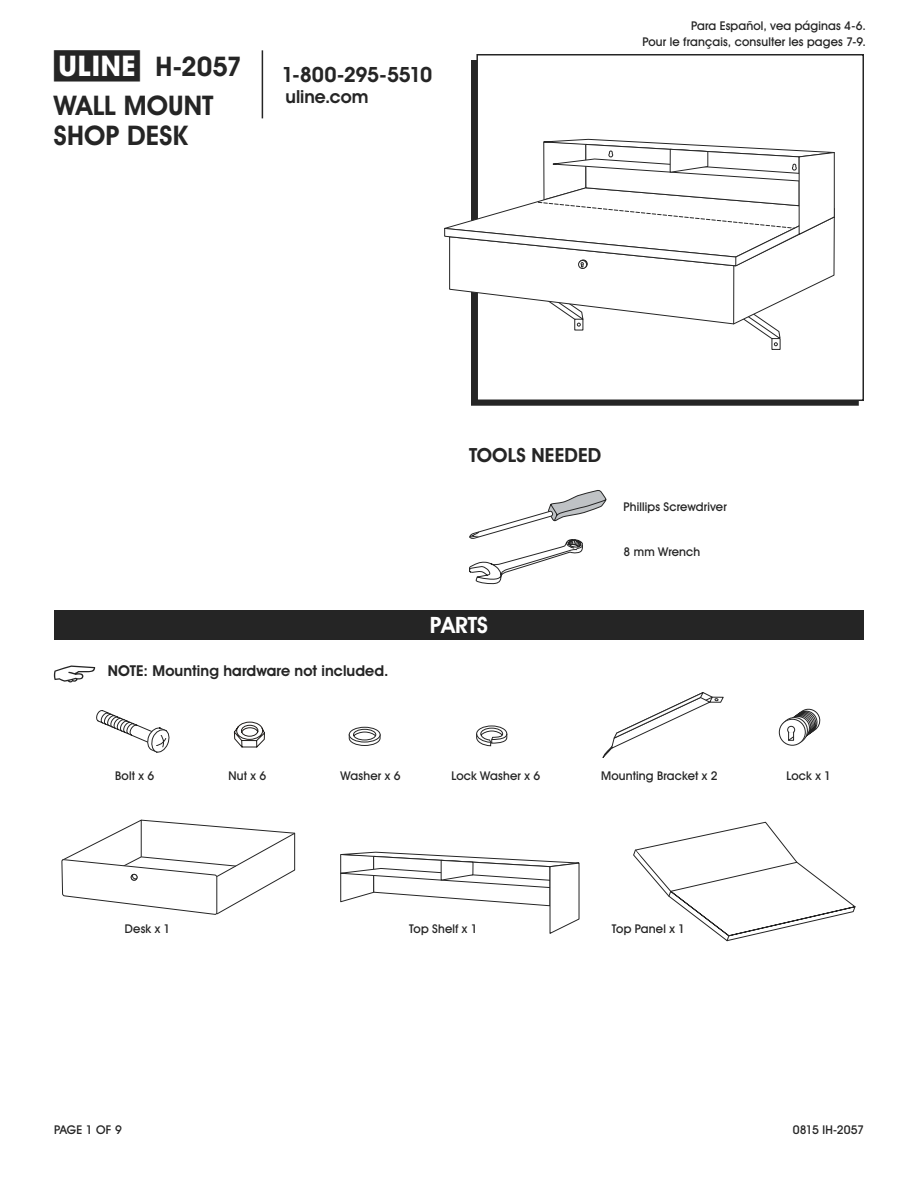
<style>
.page{position:relative;width:918px;height:1188px;background:#fff}
.page>*{position:absolute;margin:0;border:0;box-sizing:border-box;transform-origin:0 0}
.t1{font:700 27px/38.7px "Uline Two Knine";color:#252525}
.t2{font:700 22.5px "Uline Two Knine";color:#fff}
.t3{font:700 21px "Uline Two Knine";letter-spacing:-.02em;color:#252525}
.t4{font:700 19.5px "Uline Two Knine";letter-spacing:.005em;color:#252525}
.t5{font:700 18px "Uline Two Knine";color:#252525}
.t6{font:700 15px "Uline Two Knine";letter-spacing:.005em;color:#252525}
.t7{font:12px/16.8px "Uline Two Knine";letter-spacing:.015em;color:#252525;text-align:right}
.s1{font-size:28.5px}
</style>
<div class="page">
<hr style="left:262px;top:50px;width:1px;height:68px;background:#252525">
<svg style="left:633px;top:821px;width:223px;height:121px"></svg>
<svg style="left:340px;top:851px;width:240px;height:83px"></svg>
<svg style="left:61px;top:819px;width:234px;height:96px"></svg>
<svg style="left:779px;top:719px;width:26px;height:26px"></svg>
<div style="left:779px;top:719px;width:27px;height:27px;border:1px solid #252525;border-radius:50%"></div>
<div style="left:787px;top:726px;width:8px;height:8px;border:1px solid #252525;border-radius:50%"></div>
<svg style="left:788px;top:708px;width:33px;height:35px"></svg>
<svg style="left:96px;top:710px;width:74px;height:43px"></svg>
<svg style="left:476px;top:725px;width:32px;height:22px"></svg>
<div style="left:349px;top:727px;width:31px;height:15px;border:1px solid #252525;border-radius:50%"></div>
<svg style="left:349px;top:729px;width:32px;height:17px"></svg>
<svg style="left:233px;top:721px;width:32px;height:27px"></svg>
<svg style="left:602px;top:692px;width:122px;height:66px"></svg>
<svg style="left:469px;top:490px;width:138px;height:95px"></svg>
<div style="left:476px;top:54px;width:388px;height:347px;border:2px solid #252525"></div>
<div style="left:771px;top:338px;width:10px;height:12px;border:1px solid #252525"></div>
<svg style="left:444px;top:139px;width:391px;height:207px"></svg>
<div style="left:54px;top:610px;width:810px;height:30px;background:#252525"></div>
<svg style="left:54px;top:665px;width:41px;height:17px"></svg>
<h1 class="t1" style="left:54px;top:47px;width:189px"><span class="s1">π</span> H-2057<br>WALL MOUNT</h1>
<h1 class="t1" style="left:54px;top:116px;width:135px">SHOP DESK</h1>
<h3 class="t3" style="left:281px;top:62px;width:152px">1-800-295-5510</h3>
<h3 class="t5" style="left:285px;top:86px;width:84px">uline.com</h3>
<p class="t7" style="left:642px;top:17px;width:225px">Para Español, vea páginas 4-6.<br>Pour le français, consulter les pages 7-9.</p>
<p class="t6" style="left:108px;top:662px;width:282px">NOTE: Mounting hardware not included.</p>
<h3 class="t4" style="left:469px;top:443px;width:134px">TOOLS NEEDED</h3>
<p class="t7" style="left:624px;top:499px;width:105px">Phillips Screwdriver</p>
<p class="t7" style="left:624px;top:543px;width:78px">8 mm Wrench</p>
<h2 class="t2" style="left:430px;top:612px;width:60px">PARTS</h2>
<p class="t7" style="left:115px;top:767px;width:41px">Bolt x 6</p>
<p class="t7" style="left:125px;top:920px;width:47px">Desk x 1</p>
<p class="t7" style="left:228px;top:767px;width:39px">Nut x 6</p>
<p class="t7" style="left:341px;top:767px;width:61px">Washer x 6</p>
<p class="t7" style="left:451px;top:767px;width:90px">Lock Washer x 6</p>
<p class="t7" style="left:601px;top:767px;width:118px">Mounting Bracket x 2</p>
<p class="t7" style="left:786px;top:767px;width:46px">Lock x 1</p>
<p class="t7" style="left:409px;top:920px;width:70px">Top Shelf x 1</p>
<p class="t7" style="left:612px;top:920px;width:75px">Top Panel x 1</p>
<p class="t7" style="left:54px;top:1121px;width:69px">PAGE 1 OF 9</p>
<p class="t7" style="left:793px;top:1121px;width:73px">0815 IH-2057</p>
</div>
